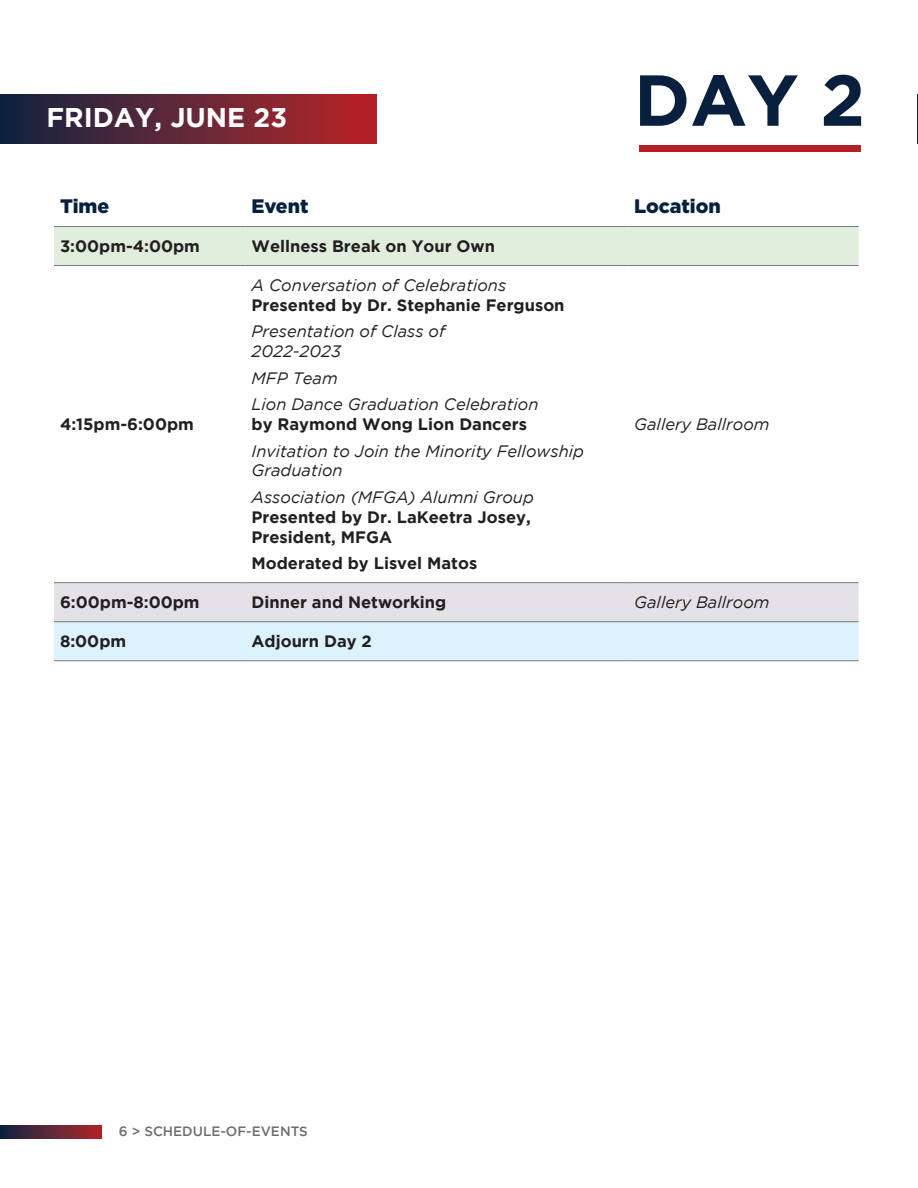
<style>
.page{position:relative;width:918px;height:1188px;background:#fff}
.page>*{position:absolute;margin:0;border:0;box-sizing:border-box;transform-origin:0 0}
.t1{font:700 72px "Gotham";color:#08203e}
.t2{font:700 27px "Gotham";color:#fff}
.t3{font:900 19.5px "Gotham";color:#08203e}
.t4{font:700 16.5px/19.8px "Gotham";color:#231f20}
.t5{font:italic 16.5px/19.8px "Gotham";color:#231f20}
.t6{font:500 13.5px "Gotham";color:#6c6d70}
.s1{font-weight:400;font-style:italic}
.s2{font-weight:700;font-style:normal}
</style>
<div class="page">
<svg style="left:0;top:1125px;width:102px;height:13px"></svg>
<hr style="left:917px;top:95px;width:1px;height:49px;background:#08203e">
<div style="left:639px;top:145px;width:221px;height:7px;background:#b51f26"></div>
<div style="left:0;top:95px;width:377px;height:49px;background:linear-gradient(to right,#102642,#b92528)"></div>
<div style="left:54px;top:227px;width:805px;height:38px;background:#e1eedd"></div>
<svg style="left:54px;top:583px;width:805px;height:77px;background:#dfe9f0"></svg>
<hr style="left:54px;top:621px;width:192px;height:1px;background:#76787b">
<hr style="left:246px;top:621px;width:382px;height:1px;background:#76787b">
<hr style="left:628px;top:621px;width:231px;height:1px;background:#76787b">
<hr style="left:54px;top:660px;width:192px;height:1px;background:#76787b">
<hr style="left:246px;top:660px;width:382px;height:1px;background:#76787b">
<hr style="left:628px;top:660px;width:231px;height:1px;background:#76787b">
<hr style="left:54px;top:582px;width:192px;height:1px;background:#76787b">
<hr style="left:246px;top:582px;width:382px;height:1px;background:#76787b">
<hr style="left:628px;top:582px;width:231px;height:1px;background:#76787b">
<hr style="left:54px;top:226px;width:192px;height:1px;background:#76787b">
<hr style="left:246px;top:226px;width:382px;height:1px;background:#76787b">
<hr style="left:628px;top:226px;width:231px;height:1px;background:#76787b">
<hr style="left:54px;top:265px;width:192px;height:1px;background:#76787b">
<hr style="left:246px;top:265px;width:382px;height:1px;background:#76787b">
<hr style="left:628px;top:265px;width:231px;height:1px;background:#76787b">
<p class="t2" style="left:46px;top:101px;width:242px">FRIDAY, JUNE 23</p>
<p class="t1" style="left:634px;top:59px;width:233px">DAY 2</p>
<p class="t3" style="left:60px;top:195px;width:51px">Time</p>
<p class="t3" style="left:252px;top:195px;width:58px">Event</p>
<p class="t3" style="left:634px;top:195px;width:88px">Location</p>
<p class="t4" style="left:60px;top:236px;width:141px">3:00pm-4:00pm</p>
<p class="t4" style="left:252px;top:236px;width:245px">Wellness Break on Your Own</p>
<p class="t4" style="left:60px;top:414px;width:135px">4:15pm-6:00pm</p>
<p class="t4" style="left:252px;top:275px;width:315px"><span class="s1">A Conversation of Celebrations<br></span>Presented by Dr. Stephanie Ferguson</p>
<p class="t5" style="left:252px;top:322px;width:195px">Presentation of Class of<br>2022-2023</p>
<p class="t5" style="left:252px;top:368px;width:88px">MFP Team</p>
<p class="t5" style="left:252px;top:395px;width:288px">Lion Dance Graduation Celebration <span class="s2">by Raymond Wong Lion Dancers</span></p>
<p class="t5" style="left:252px;top:441px;width:334px">Invitation to Join the Minority Fellowship<br>Graduation</p>
<p class="t4" style="left:252px;top:487px;width:284px"><span class="s1">Association (MFGA) Alumni Group<br></span>Presented by Dr. LaKeetra Josey,<br>President, MFGA</p>
<p class="t4" style="left:252px;top:553px;width:227px">Moderated by Lisvel Matos</p>
<p class="t5" style="left:634px;top:414px;width:137px">Gallery Ballroom</p>
<p class="t4" style="left:60px;top:592px;width:141px">6:00pm-8:00pm</p>
<p class="t4" style="left:252px;top:592px;width:196px">Dinner and Networking</p>
<p class="t5" style="left:634px;top:592px;width:137px">Gallery Ballroom</p>
<p class="t4" style="left:60px;top:631px;width:68px">8:00pm</p>
<p class="t4" style="left:252px;top:631px;width:122px">Adjourn Day 2</p>
<p class="t6" style="left:119px;top:1124px;width:191px">6 &gt; SCHEDULE-OF-EVENTS</p>
</div>
